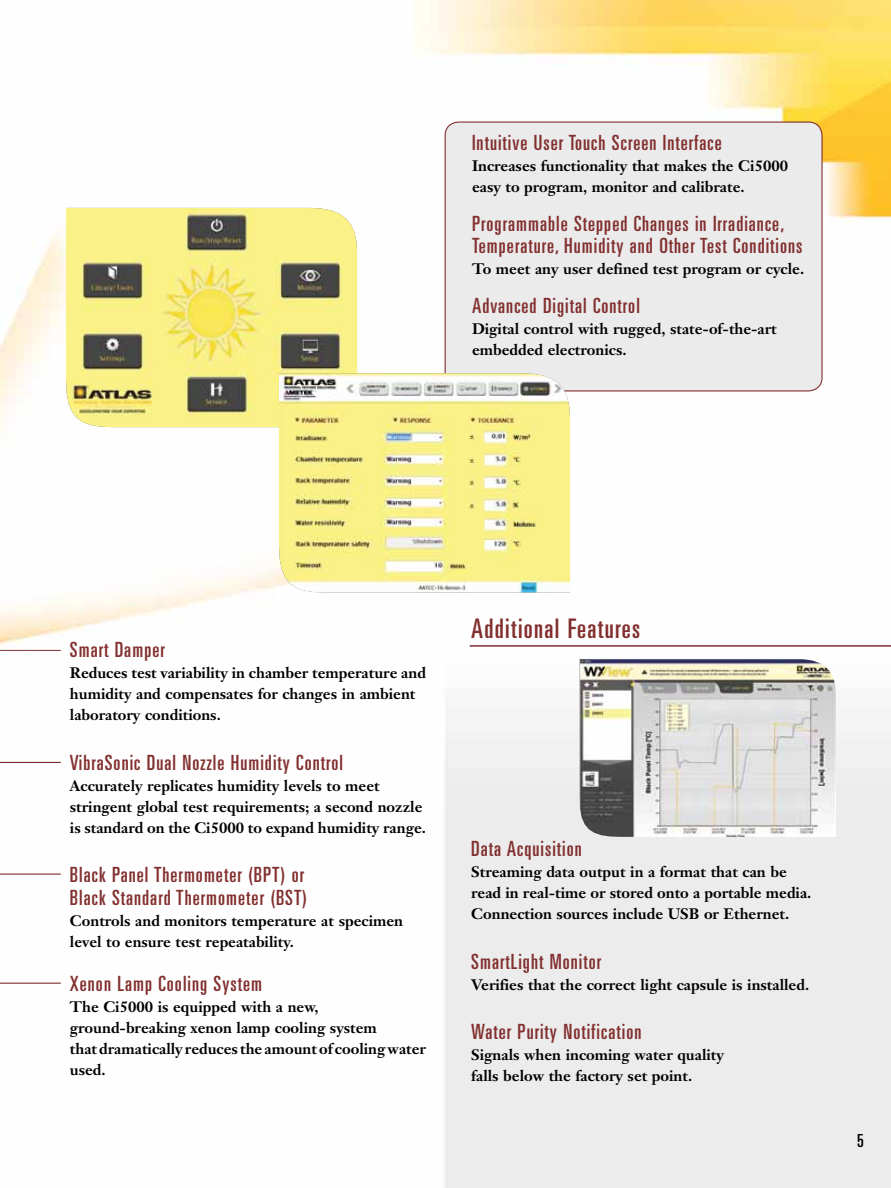
<style>
.page{position:relative;width:891px;height:1188px;background:#fff}
.page>*{position:absolute;margin:0;border:0;box-sizing:border-box;transform-origin:0 0}
.t1{font:ultra-condensed 27px "Univers";letter-spacing:.05em;color:#82302f}
.t2{font:ultra-condensed 21px/22.5px "Univers";letter-spacing:.05em;color:#82302f}
.t3{font:ultra-condensed 18px "Univers";color:#000}
.t4{font:700 15px/21px "Janson Text";color:#000}
</style>
<div class="page">
<img style="left:0;top:0;width:891px;height:1188px">
<div style="left:445px;top:122px;width:377px;height:269px;background:#ebebec;border-radius:14px"></div>
<div style="left:445px;top:122px;width:378px;height:270px;border:1px solid #82302f;border-radius:14px"></div>
<hr style="left:470px;top:645px;width:421px;height:2px;background:#82302f">
<img style="left:66px;top:208px;width:291px;height:219px">
<img style="left:579px;top:659px;width:257px;height:178px">
<img style="left:279px;top:373px;width:291px;height:219px">
<svg style="left:0;top:527px;width:62px;height:124px"></svg>
<hr style="left:0;top:762px;width:61px;height:1px;background:#82302f">
<hr style="left:0;top:874px;width:61px;height:1px;background:#82302f">
<hr style="left:0;top:983px;width:61px;height:1px;background:#82302f">
<h2 class="t2" style="left:472px;top:131px;width:251px">Intuitive User Touch Screen Interface</h2>
<p class="t4" style="left:472px;top:155px;width:318px">Increases functionality that makes the Ci5000 easy to program, monitor and calibrate.</p>
<h2 class="t2" style="left:472px;top:212px;width:332px">Programmable Stepped Changes in Irradiance,<br>Temperature, Humidity and Other Test Conditions</h2>
<p class="t4" style="left:472px;top:258px;width:334px">To meet any user defined test program or cycle.</p>
<h2 class="t2" style="left:472px;top:294px;width:169px">Advanced Digital Control</h2>
<p class="t4" style="left:472px;top:318px;width:306px">Digital control with rugged, state-of-the-art embedded electronics.</p>
<h2 class="t2" style="left:70px;top:639px;width:96px">Smart Damper</h2>
<p class="t4" style="left:70px;top:663px;width:358px">Reduces test variability in chamber temperature and humidity and compensates for changes in ambient laboratory conditions.</p>
<h2 class="t2" style="left:70px;top:751px;width:275px">VibraSonic Dual Nozzle Humidity Control</h2>
<p class="t4" style="left:70px;top:775px;width:358px">Accurately replicates humidity levels to meet stringent global test requirements; a second nozzle is standard on the Ci5000 to expand humidity range.</p>
<h2 class="t2" style="left:70px;top:864px;width:239px">Black Panel Thermometer (BPT) or<br>Black Standard Thermometer (BST)</h2>
<p class="t4" style="left:70px;top:910px;width:335px">Controls and monitors temperature at specimen level to ensure test repeatability.</p>
<h2 class="t2" style="left:70px;top:972px;width:194px">Xenon Lamp Cooling System</h2>
<p class="t4" style="left:70px;top:996px;width:358px">The Ci5000 is equipped with a new, ground-breaking xenon lamp cooling system<br>that dramatically reduces the amount of cooling water used.</p>
<h1 class="t1" style="left:471px;top:613px;width:171px">Additional Features</h1>
<h2 class="t2" style="left:471px;top:837px;width:112px">Data Acquisition</h2>
<p class="t4" style="left:471px;top:861px;width:342px">Streaming data output in a format that can be read in real-time or stored onto a portable media.<br>Connection sources include USB or Ethernet.</p>
<h2 class="t2" style="left:471px;top:950px;width:131px">SmartLight Monitor</h2>
<p class="t4" style="left:471px;top:974px;width:339px">Verifies that the correct light capsule is installed.</p>
<h2 class="t2" style="left:471px;top:1020px;width:172px">Water Purity Notification</h2>
<p class="t4" style="left:471px;top:1044px;width:254px">Signals when incoming water quality falls below the factory set point.</p>
<p class="t3" style="left:857px;top:1130px;width:8px">5</p>
</div>
